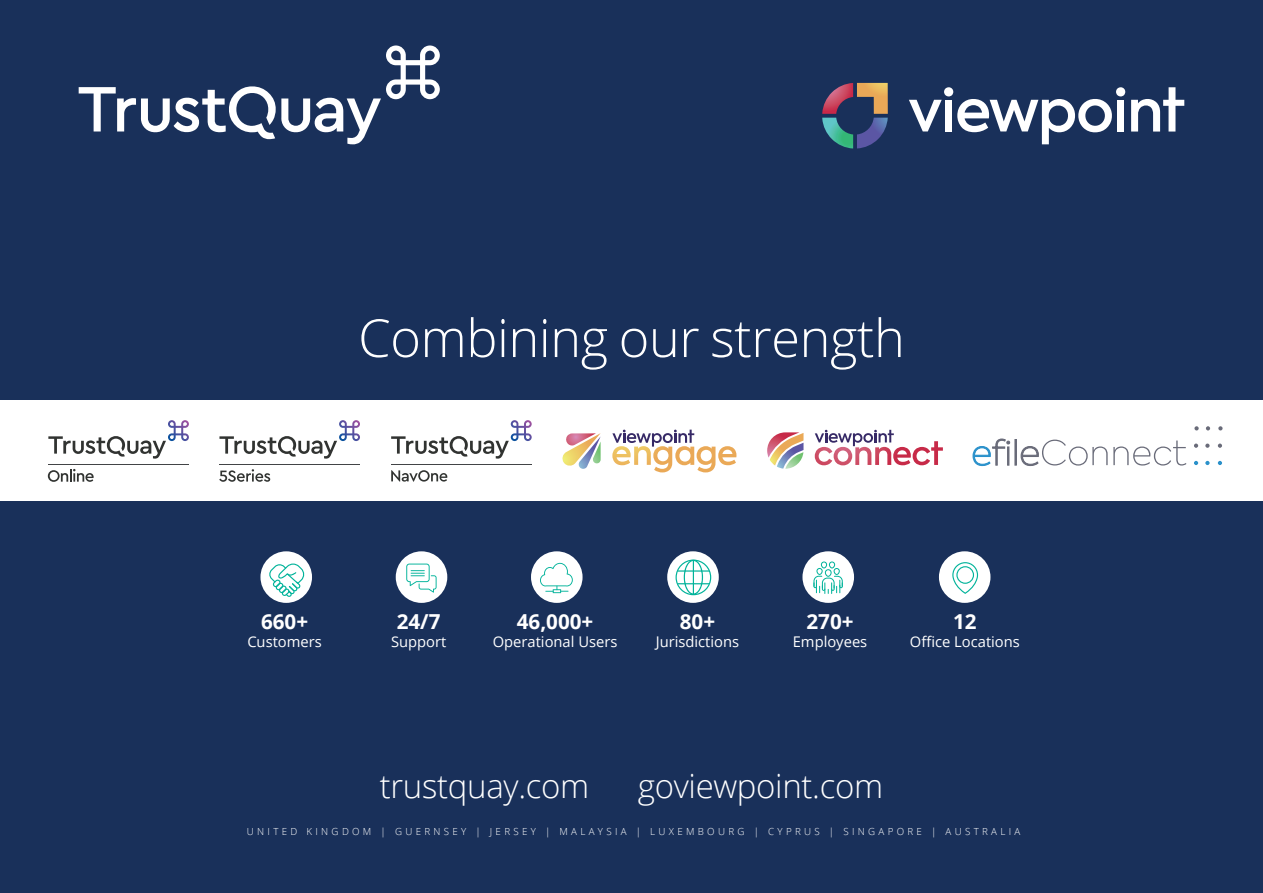
<style>
.page{position:relative;width:1263px;height:893px;background:#19305a}
.page>*{position:absolute;margin:0;border:0;box-sizing:border-box;transform-origin:0 0}
.t1{font:300 52.5px "Open Sans";letter-spacing:-.01em;color:#fff}
.t2{font:300 33px "Open Sans";letter-spacing:-.01em;color:#fff}
.t3{font:700 20.55px "Open Sans";color:#fff}
.t4{font:14.7px "Open Sans";color:#fff}
.t5{font:300 9.75px "Open Sans";letter-spacing:.34em;color:#fff}
</style>
<div class="page">
<svg style="left:79px;top:45px;width:361px;height:99px"></svg>
<svg style="left:909px;top:87px;width:216px;height:57px"></svg>
<div style="left:1117px;top:100px;width:7px;height:32px;background:#fff"></div>
<svg style="left:1131px;top:87px;width:53px;height:45px"></svg>
<svg style="left:822px;top:83px;width:66px;height:65px"></svg>
<div style="left:260px;top:551px;width:52px;height:52px;background:#fff;border-radius:50%"></div>
<div style="left:396px;top:551px;width:51px;height:52px;background:#fff;border-radius:50%"></div>
<div style="left:531px;top:551px;width:51px;height:52px;background:#fff;border-radius:50%"></div>
<svg style="left:269px;top:563px;width:36px;height:34px"></svg>
<svg style="left:540px;top:563px;width:33px;height:30px"></svg>
<svg style="left:406px;top:564px;width:31px;height:29px"></svg>
<div style="left:667px;top:551px;width:52px;height:52px;background:#fff;border-radius:50%"></div>
<div style="left:802px;top:551px;width:52px;height:52px;background:#fff;border-radius:50%"></div>
<div style="left:939px;top:551px;width:51px;height:52px;background:#fff;border-radius:50%"></div>
<svg style="left:675px;top:559px;width:36px;height:36px"></svg>
<hr style="left:677px;top:570px;width:32px;height:2px;background:#00b39a">
<hr style="left:677px;top:583px;width:32px;height:1px;background:#00b39a">
<svg style="left:813px;top:561px;width:30px;height:33px"></svg>
<svg style="left:952px;top:562px;width:26px;height:32px"></svg>
<div style="left:0;top:400px;width:1263px;height:101px;background:#fff"></div>
<svg style="left:767px;top:432px;width:36px;height:37px"></svg>
<svg style="left:815px;top:430px;width:128px;height:35px"></svg>
<svg style="left:562px;top:433px;width:39px;height:36px"></svg>
<svg style="left:612px;top:430px;width:124px;height:42px"></svg>
<svg style="left:48px;top:469px;width:46px;height:13px"></svg>
<hr style="left:48px;top:464px;width:141px;height:1px;background:#424446">
<svg style="left:48px;top:420px;width:141px;height:39px"></svg>
<hr style="left:219px;top:464px;width:141px;height:1px;background:#424446">
<svg style="left:219px;top:469px;width:51px;height:13px"></svg>
<svg style="left:219px;top:420px;width:141px;height:39px"></svg>
<svg style="left:391px;top:470px;width:56px;height:12px"></svg>
<hr style="left:391px;top:464px;width:140px;height:1px;background:#424446">
<svg style="left:391px;top:420px;width:141px;height:39px"></svg>
<svg style="left:972px;top:438px;width:214px;height:29px"></svg>
<svg style="left:1194px;top:426px;width:5px;height:4px"></svg>
<svg style="left:1206px;top:426px;width:4px;height:4px"></svg>
<svg style="left:1218px;top:426px;width:4px;height:4px"></svg>
<svg style="left:1194px;top:444px;width:4px;height:4px"></svg>
<svg style="left:1205px;top:444px;width:4px;height:4px"></svg>
<svg style="left:1218px;top:444px;width:4px;height:4px"></svg>
<svg style="left:1194px;top:461px;width:4px;height:4px"></svg>
<svg style="left:1205px;top:461px;width:4px;height:4px"></svg>
<svg style="left:1218px;top:461px;width:4px;height:4px"></svg>
<h1 class="t1" style="left:358px;top:301px;width:548px">Combining our strength</h1>
<h3 class="t3" style="left:261px;top:607px;width:49px">660+</h3>
<h3 class="t4" style="left:247px;top:631px;width:76px">Customers</h3>
<h3 class="t3" style="left:397px;top:607px;width:45px">24/7</h3>
<h3 class="t4" style="left:391px;top:631px;width:57px">Support</h3>
<h3 class="t3" style="left:517px;top:607px;width:78px">46,000+</h3>
<h3 class="t4" style="left:493px;top:631px;width:126px">Operational Users</h3>
<h3 class="t3" style="left:680px;top:607px;width:37px">80+</h3>
<h3 class="t4" style="left:656px;top:631px;width:85px">Jurisdictions</h3>
<h3 class="t3" style="left:806px;top:607px;width:49px">270+</h3>
<h3 class="t4" style="left:793px;top:631px;width:76px">Employees</h3>
<h3 class="t3" style="left:953px;top:607px;width:25px">12</h3>
<h3 class="t4" style="left:910px;top:631px;width:111px">Office Locations</h3>
<h2 class="t2" style="left:380px;top:763px;width:211px">trustquay.com</h2>
<h2 class="t2" style="left:638px;top:763px;width:247px">goviewpoint.com</h2>
<p class="t5" style="left:247px;top:825px;width:775px">UNITED KINGDOM | GUERNSEY | JERSEY | MALAYSIA | LUXEMBOURG | CYPRUS | SINGAPORE | AUSTRALIA</p>
</div>
